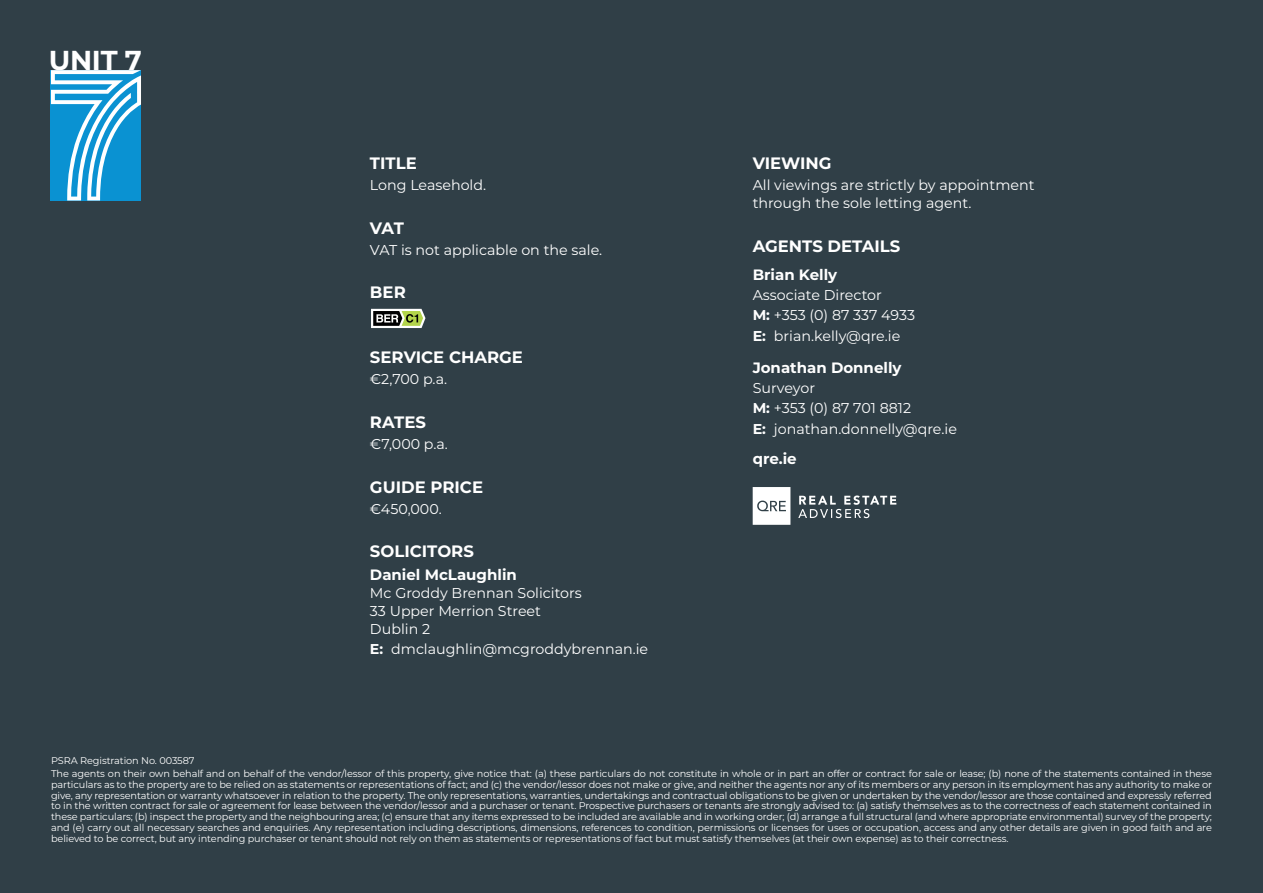
<style>
.page{position:relative;width:1263px;height:893px;background:#303f47}
.page>*{position:absolute;margin:0;border:0;box-sizing:border-box;transform-origin:0 0}
.t1{font:700 27.45px "Montserrat";color:#fff}
.t2{font:700 16.5px "Montserrat";color:#fff}
.t3{font:700 15px "Montserrat";color:#fff}
.t4{font:14.25px/20.2px "Montserrat";color:#fff}
.t5{font:9.75px/10.8px "Montserrat";letter-spacing:-.01em;color:#fff}
.s1{font-weight:700}
</style>
<div class="page">
<svg style="left:798px;top:495px;width:98px;height:23px"></svg>
<svg style="left:753px;top:487px;width:37px;height:38px"></svg>
<svg style="left:51px;top:70px;width:90px;height:130px"></svg>
<svg style="left:371px;top:309px;width:54px;height:19px"></svg>
<h1 class="t1" style="left:49px;top:41px;width:95px">UNIT 7</h1>
<h2 class="t2" style="left:370px;top:151px;width:48px">TITLE</h2>
<h3 class="t4" style="left:370px;top:175px;width:118px">Long Leasehold.</h3>
<h2 class="t2" style="left:370px;top:216px;width:35px">VAT</h2>
<h3 class="t4" style="left:370px;top:239px;width:234px">VAT is not applicable on the sale.</h3>
<h2 class="t2" style="left:370px;top:281px;width:37px">BER</h2>
<h2 class="t2" style="left:370px;top:345px;width:155px">SERVICE CHARGE</h2>
<h3 class="t4" style="left:370px;top:369px;width:79px">€2,700 p.a.</h3>
<h2 class="t2" style="left:370px;top:410px;width:57px">RATES</h2>
<h3 class="t4" style="left:370px;top:433px;width:80px">€7,000 p.a.</h3>
<h2 class="t2" style="left:370px;top:475px;width:115px">GUIDE PRICE</h2>
<h3 class="t4" style="left:370px;top:498px;width:73px">€450,000.</h3>
<h2 class="t2" style="left:370px;top:539px;width:105px">SOLICITORS</h2>
<h3 class="t3" style="left:370px;top:564px;width:148px">Daniel McLaughlin</h3>
<h3 class="t4" style="left:370px;top:583px;width:213px;line-height:18px">Mc Groddy Brennan Solicitors<br>33 Upper Merrion Street<br>Dublin 2</h3>
<h3 class="t4" style="left:370px;top:638px;width:280px"><span class="s1">E:</span> dmclaughlin@mcgroddybrennan.ie</h3>
<h2 class="t2" style="left:753px;top:151px;width:80px">VIEWING</h2>
<h3 class="t4" style="left:753px;top:176px;width:283px;line-height:18px">All viewings are strictly by appointment through the sole letting agent.</h3>
<h2 class="t2" style="left:753px;top:234px;width:149px">AGENTS DETAILS</h2>
<h3 class="t3" style="left:753px;top:264px;width:86px">Brian Kelly</h3>
<h3 class="t4" style="left:753px;top:284px;width:164px">Associate Director<br><span class="s1">M:</span> +353 (0) 87 337 4933<br><span class="s1">E:</span> brian.kelly@qre.ie</h3>
<h3 class="t3" style="left:753px;top:357px;width:150px">Jonathan Donnelly</h3>
<h3 class="t4" style="left:753px;top:377px;width:206px">Surveyor<br><span class="s1">M:</span> +353 (0) 87 701 8812<br><span class="s1">E:</span> jonathan.donnelly@qre.ie</h3>
<h3 class="t3" style="left:753px;top:448px;width:46px">qre.ie</h3>
<p class="t5" style="left:51px;top:753px;width:1162px;line-height:13px">PSRA Registration No. 003587<br>The agents on their own behalf and on behalf of the vendor/lessor of this property, give notice that: (a) these particulars do not constitute in whole or in part an offer or contract for sale or lease; (b) none of the statements contained in these</p>
<p class="t5" style="left:51px;top:778px;width:1162px;text-align:justify">particulars as to the property are to be relied on as statements or representations of fact; and (c) the vendor/lessor does not make or give, and neither the agents nor any of its members or any person in its employment has any authority to make or give, any representation or warranty whatsoever in relation to the property. The only representations, warranties, undertakings and contractual obligations to be given or undertaken by the vendor/lessor are those contained and expressly referred to in the written contract for sale or agreement for lease between the vendor/lessor and a purchaser or tenant. Prospective purchasers or tenants are strongly advised to: (a) satisfy themselves as to the correctness of each statement contained in these particulars; (b) inspect the property and the neighbouring area; (c) ensure that any items expressed to be included are available and in working order; (d) arrange a full structural (and where appropriate environmental) survey of the property; and (e) carry out all necessary searches and enquiries. Any representation including descriptions, dimensions, references to condition, permissions or licenses for uses or occupation, access and any other details are given in good faith and are believed to be correct, but any intending purchaser or tenant should not rely on them as statements or representations of fact but must satisfy themselves (at their own expense) as to their correctness.</p>
</div>
